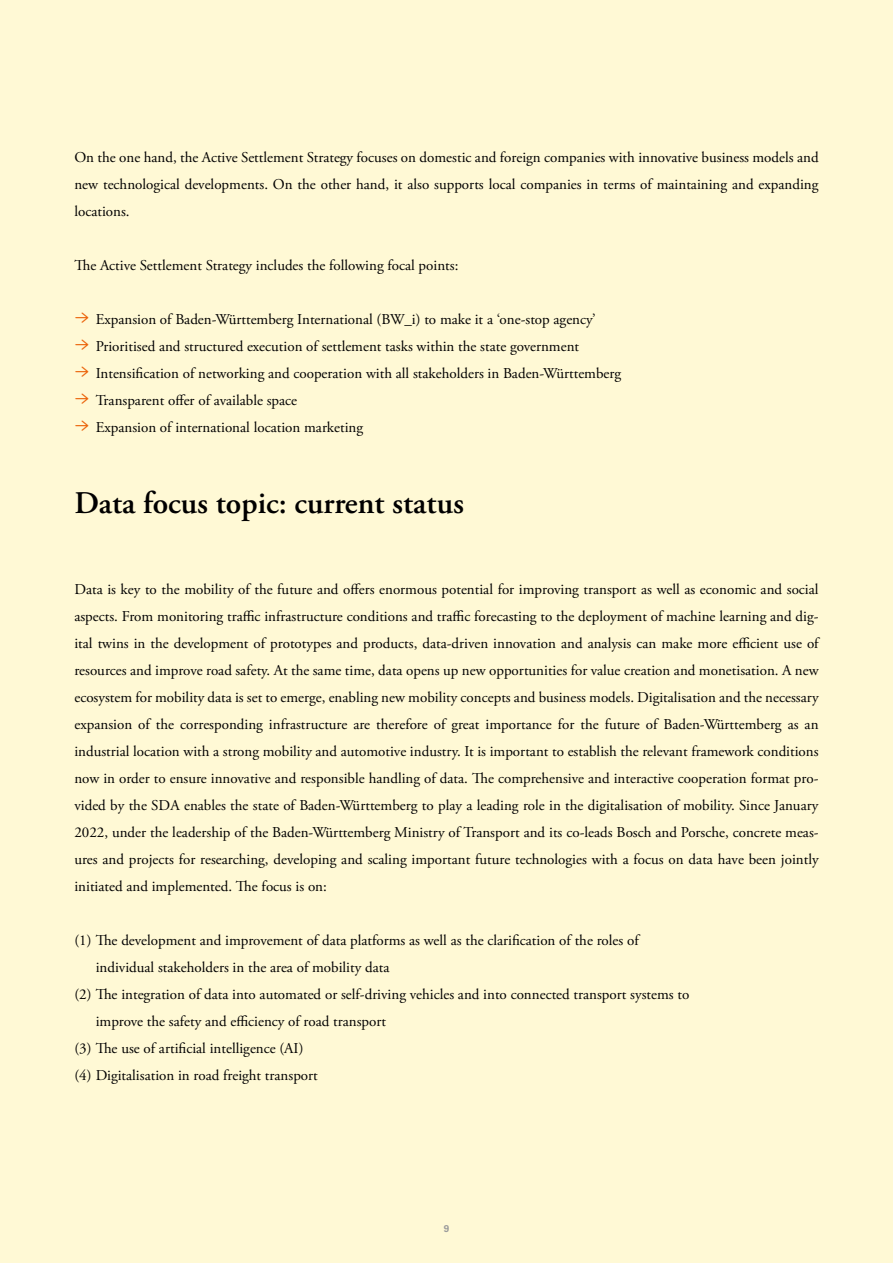
<style>
.page{position:relative;width:893px;height:1263px;background:#fff9d5}
.page>*{position:absolute;margin:0;border:0;box-sizing:border-box;transform-origin:0 0}
.Headline_Head-2{font:600 31.5px "Adobe Garamond Pro";color:#000}
.Text_Fließtext{font:15px/27px "Adobe Garamond Pro";color:#000;text-align:justify}
.t1{font:700 9.9px "Univers LT Pro 65";color:#9d9d9c}
.s1{font-family:"Maxular";font-weight:200;font-size:19.95px;color:#eb6209}
</style>
<div class="page">
<p class="Text_Fließtext" style="left:74px;top:144px;width:746px">On the one hand, the Active Settlement Strategy focuses on domestic and foreign companies with innovative business models and new technological developments. On the other hand, it also supports local companies in terms of maintaining and expanding locations.</p>
<p class="Text_Fließtext" style="left:74px;top:252px;width:385px">The Active Settlement Strategy includes the following focal points:</p>
<p class="Text_Fließtext" style="left:74px;top:306px;width:523px"><span class="s1">→</span> Expansion of Baden-Württemberg International (BW_i) to make it a ‘one-stop agency’</p>
<p class="Text_Fließtext" style="left:74px;top:333px;width:506px"><span class="s1">→</span> Prioritised and structured execution of settlement tasks within the state government</p>
<p class="Text_Fließtext" style="left:74px;top:360px;width:548px"><span class="s1">→</span> Intensification of networking and cooperation with all stakeholders in Baden-Württemberg</p>
<p class="Text_Fließtext" style="left:74px;top:387px;width:224px"><span class="s1">→</span> Transparent offer of available space</p>
<p class="Text_Fließtext" style="left:74px;top:414px;width:290px"><span class="s1">→</span> Expansion of international location marketing</p>
<h2 class="Headline_Head-2" style="left:74px;top:485px;width:391px">Data focus topic: current status</h2>
<p class="Text_Fließtext" style="left:74px;top:576px;width:746px">Data is key to the mobility of the future and offers enormous potential for improving transport as well as economic and social aspects. From monitoring traffic infrastructure conditions and traffic forecasting to the deployment of machine learning and dig&shy;ital twins in the development of prototypes and products, data-driven innovation and analysis can make more efficient use of resources and improve road safety. At the same time, data opens up new opportunities for value creation and monetisation. A new ecosystem for mobility data is set to emerge, enabling new mobility concepts and business models. Digitalisation and the necessary expansion of the corresponding infrastructure are therefore of great importance for the future of Baden-Württemberg as an industrial location with a strong mobility and automotive industry. It is important to establish the relevant framework conditions now in order to ensure innovative and responsible handling of data. The comprehensive and interactive cooperation format pro&shy;vided by the SDA enables the state of Baden-Württemberg to play a leading role in the digitalisation of mobility. Since January 2022, under the leadership of the Baden-Württemberg Ministry of Transport and its co-leads Bosch and Porsche, concrete meas&shy;ures and projects for researching, developing and scaling important future technologies with a focus on data have been jointly initiated and implemented. The focus is on:</p>
<p class="Text_Fließtext" style="left:96px;top:927px;width:545px;text-indent:-21px">(1) The development and improvement of data platforms as well as the clarification of the roles of individual stakeholders in the area of mobility data</p>
<p class="Text_Fließtext" style="left:96px;top:981px;width:595px;text-indent:-21px">(2) The integration of data into automated or self-driving vehicles and into connected transport systems to improve the safety and efficiency of road transport</p>
<p class="Text_Fließtext" style="left:74px;top:1035px;width:231px">(3) The use of artificial intelligence (AI)</p>
<p class="Text_Fließtext" style="left:74px;top:1062px;width:245px">(4) Digitalisation in road freight transport</p>
<p class="t1" style="left:444px;top:1221px;width:7px">9</p>
</div>
